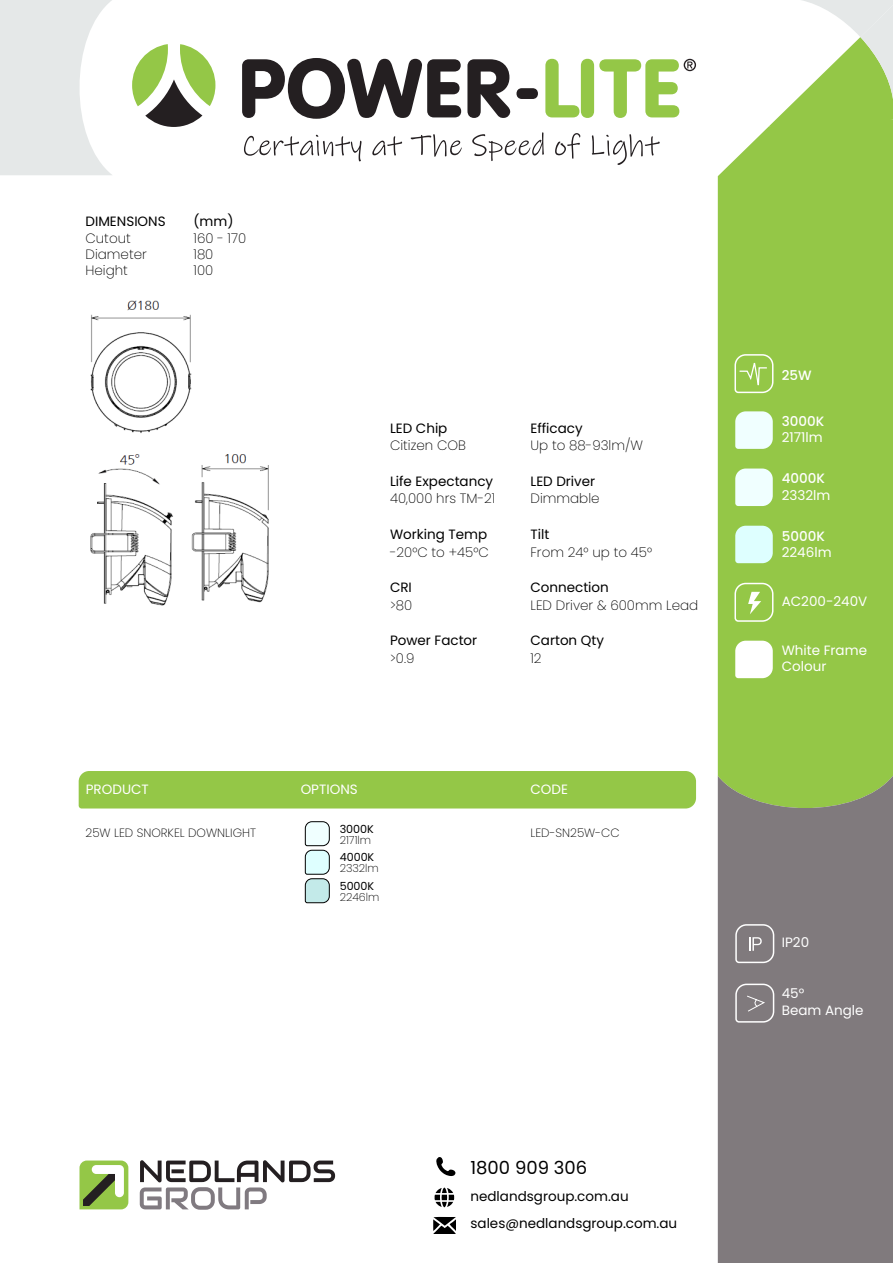
<style>
.page{position:relative;width:893px;height:1263px;background:#fff}
.page>*{position:absolute;margin:0;border:0;box-sizing:border-box;transform-origin:0 0}
.t1{font:18px "Poppins";color:#000}
.t2{font:13.5px/27.5px "Poppins";color:#000}
.t3{font:200 13.5px "Poppins";color:#000}
.t4{font:13.5px/16.2px "Poppins";color:#fff}
.t5{font:500 13.5px "Poppins";color:#fff}
.t6{font:200 12px "Poppins";color:#000}
.t7{font:200 11.1px "Poppins";color:#000}
.t8{font:11.1px "Poppins";color:#000}
</style>
<div class="page">
<svg style="left:132px;top:44px;width:83px;height:83px"></svg>
<svg style="left:242px;top:58px;width:219px;height:61px"></svg>
<svg style="left:467px;top:59px;width:43px;height:59px"></svg>
<div style="left:516px;top:88px;width:22px;height:11px;background:#241f21;border-radius:5px"></div>
<svg style="left:545px;top:59px;width:34px;height:58px"></svg>
<div style="left:581px;top:59px;width:13px;height:59px;background:#94c747;border-radius:7px"></div>
<svg style="left:599px;top:59px;width:97px;height:59px"></svg>
<svg style="left:244px;top:135px;width:117px;height:26px"></svg>
<svg style="left:372px;top:136px;width:30px;height:20px"></svg>
<svg style="left:411px;top:134px;width:51px;height:23px"></svg>
<svg style="left:472px;top:132px;width:72px;height:29px"></svg>
<svg style="left:555px;top:133px;width:25px;height:26px"></svg>
<svg style="left:592px;top:134px;width:68px;height:31px"></svg>
<svg style="left:79px;top:1160px;width:49px;height:49px"></svg>
<svg style="left:140px;top:1160px;width:195px;height:50px"></svg>
<div style="left:718px;top:127px;width:175px;height:649px;background:#94c747"></div>
<div style="left:718px;top:776px;width:175px;height:487px;background:#807a7d"></div>
<svg style="left:768px;top:0;width:125px;height:127px"></svg>
<svg style="left:0;top:0;width:112px;height:175px"></svg>
<div style="left:79px;top:771px;width:617px;height:37px;background:#94c747"></div>
<svg style="left:434px;top:1187px;width:21px;height:21px"></svg>
<svg style="left:436px;top:1157px;width:19px;height:19px"></svg>
<svg style="left:433px;top:1217px;width:22px;height:17px"></svg>
<svg style="left:735px;top:923px;width:40px;height:41px;background:#959092"></svg>
<svg style="left:735px;top:983px;width:40px;height:40px;background:#938e90"></svg>
<svg style="left:735px;top:468px;width:38px;height:38px"></svg>
<svg style="left:735px;top:411px;width:38px;height:38px"></svg>
<svg style="left:734px;top:353px;width:40px;height:44px;background:#a6d066"></svg>
<svg style="left:735px;top:526px;width:38px;height:37px"></svg>
<svg style="left:734px;top:582px;width:40px;height:40px;background:#a9d26c"></svg>
<svg style="left:735px;top:641px;width:38px;height:37px"></svg>
<img style="left:90px;top:300px;width:102px;height:133px">
<img style="left:90px;top:454px;width:83px;height:152px">
<img style="left:191px;top:454px;width:78px;height:149px">
<svg style="left:305px;top:821px;width:25px;height:82px"></svg>
<p class="t2" style="left:86px;top:208px;width:82px">DIMENSIONS</p>
<p class="t2" style="left:194px;top:208px;width:42px">(mm)</p>
<p class="t3" style="left:86px;top:230px;width:47px">Cutout</p>
<p class="t3" style="left:194px;top:230px;width:54px">160 - 170</p>
<p class="t3" style="left:86px;top:246px;width:63px">Diameter</p>
<p class="t3" style="left:194px;top:246px;width:21px">180</p>
<p class="t3" style="left:86px;top:262px;width:44px">Height</p>
<p class="t3" style="left:194px;top:262px;width:21px">100</p>
<p class="t2" style="left:390px;top:414px;width:59px">LED Chip</p>
<p class="t3" style="left:390px;top:438px;width:78px">Citizen COB</p>
<p class="t2" style="left:390px;top:467px;width:105px">Life Expectancy</p>
<p class="t3" style="left:390px;top:491px;width:107px">40,000 hrs TM-21</p>
<p class="t2" style="left:390px;top:520px;width:99px">Working Temp</p>
<p class="t3" style="left:390px;top:544px;width:100px">-20°C to +45°C</p>
<p class="t2" style="left:390px;top:573px;width:23px">CRI</p>
<p class="t3" style="left:390px;top:597px;width:24px">&gt;80</p>
<p class="t2" style="left:390px;top:627px;width:89px">Power Factor</p>
<p class="t3" style="left:390px;top:650px;width:26px">&gt;0.9</p>
<p class="t2" style="left:530px;top:414px;width:54px">Efficacy</p>
<p class="t3" style="left:530px;top:438px;width:114px">Up to 88-93lm/W</p>
<p class="t2" style="left:530px;top:467px;width:66px">LED Driver</p>
<p class="t3" style="left:530px;top:491px;width:71px">Dimmable</p>
<p class="t2" style="left:530px;top:520px;width:20px">Tilt</p>
<p class="t3" style="left:530px;top:544px;width:123px">From 24° up to 45°</p>
<p class="t2" style="left:530px;top:573px;width:80px">Connection</p>
<p class="t3" style="left:530px;top:597px;width:169px">LED Driver &amp; 600mm Lead</p>
<p class="t2" style="left:530px;top:627px;width:75px">Carton Qty</p>
<p class="t3" style="left:530px;top:650px;width:13px">12</p>
<p class="t4" style="left:86px;top:781px;width:65px">PRODUCT</p>
<p class="t4" style="left:301px;top:781px;width:59px">OPTIONS</p>
<p class="t4" style="left:530px;top:781px;width:39px">CODE</p>
<p class="t6" style="left:86px;top:826px;width:172px">25W LED SNORKEL DOWNLIGHT</p>
<p class="t8" style="left:340px;top:822px;width:36px">3000K</p>
<p class="t6" style="left:530px;top:826px;width:91px">LED-SN25W-CC</p>
<p class="t7" style="left:340px;top:833px;width:33px">2171lm</p>
<p class="t8" style="left:340px;top:851px;width:36px">4000K</p>
<p class="t7" style="left:340px;top:862px;width:41px">2332lm</p>
<p class="t8" style="left:340px;top:879px;width:36px">5000K</p>
<p class="t7" style="left:340px;top:890px;width:41px">2246lm</p>
<h1 class="t1" style="left:470px;top:1157px;width:118px">1800 909 306</h1>
<p class="t2" style="left:470px;top:1182px;width:208px">nedlandsgroup.com.au sales@nedlandsgroup.com.au</p>
<p class="t5" style="left:782px;top:367px;width:31px">25W</p>
<p class="t5" style="left:782px;top:414px;width:44px">3000K</p>
<p class="t4" style="left:782px;top:430px;width:42px">2171lm</p>
<p class="t5" style="left:782px;top:471px;width:45px">4000K</p>
<p class="t4" style="left:782px;top:487px;width:50px">2332lm</p>
<p class="t5" style="left:782px;top:528px;width:45px">5000K</p>
<p class="t4" style="left:782px;top:544px;width:51px">2246lm</p>
<p class="t4" style="left:782px;top:593px;width:87px">AC200-240V</p>
<p class="t4" style="left:782px;top:642px;width:87px">White Frame<br>Colour</p>
<p class="t4" style="left:782px;top:934px;width:29px">IP20</p>
<p class="t4" style="left:782px;top:986px;width:83px">45°<br>Beam Angle</p>
</div>
